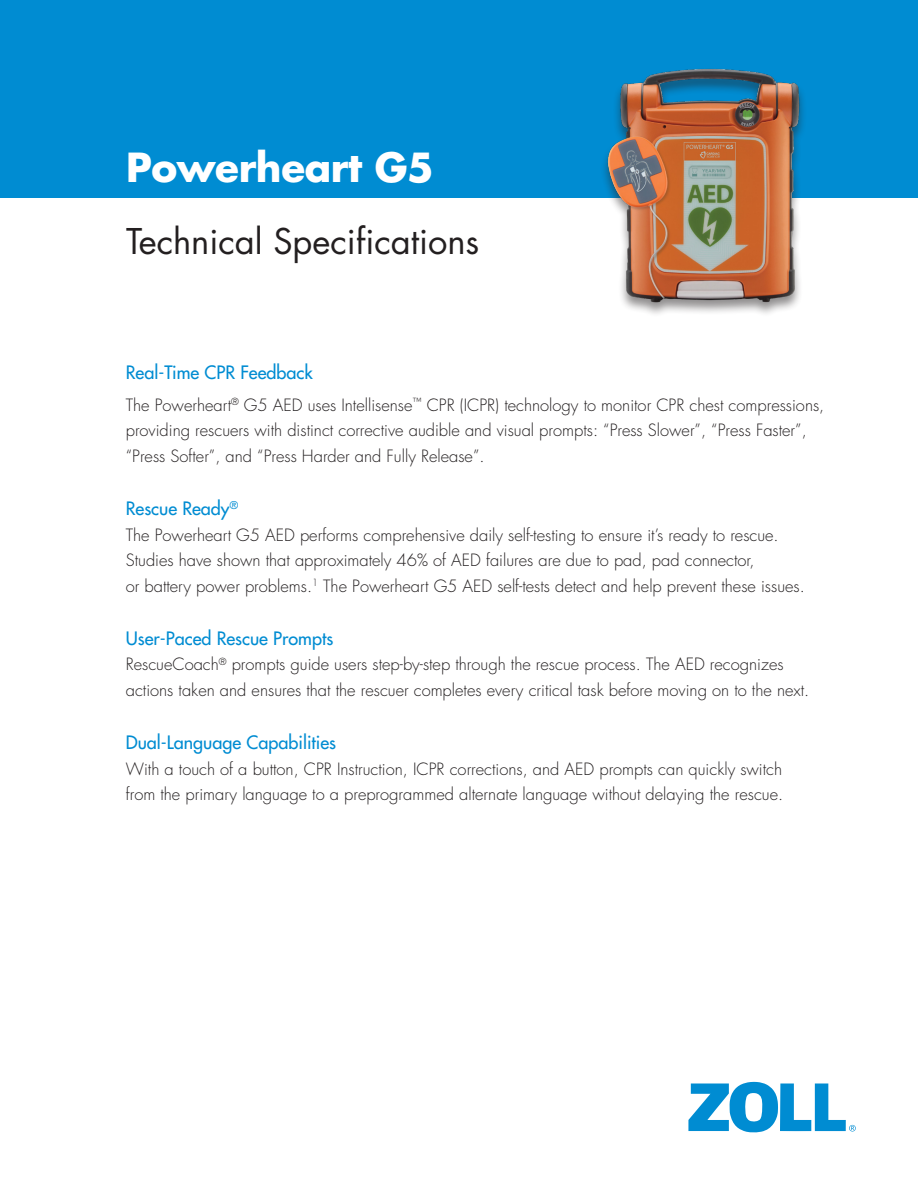
<style>
.page{position:relative;width:918px;height:1188px;background:#fff}
.page>*{position:absolute;margin:0;border:0;box-sizing:border-box;transform-origin:0 0}
.t1{font:700 39px "Futura Std";letter-spacing:-.01em;color:#fff}
.t2{font:34.5px "Futura Std";color:#231f20}
.t3{font:500 18px "Futura Std";color:#008cd2}
.body{font:300 16.5px/25.5px "Futura Std";color:#231f20}
</style>
<div class="page">
<div style="left:0;top:0;width:918px;height:197px;background:#008cd2"></div>
<svg style="left:688px;top:1082px;width:168px;height:50px"></svg>
<img style="left:581px;top:68px;width:242px;height:246px">
<p class="t1" style="left:126px;top:142px;width:310px">Powerheart G5</p>
<p class="t2" style="left:126px;top:219px;width:355px">Technical Specifications</p>
<h1 class="t3" style="left:126px;top:361px;width:189px">Real-Time CPR Feedback</h1>
<p class="body" style="left:126px;top:393px;width:700px">The Powerheart<sup>®</sup> G5 AED uses Intellisense<sup>™</sup> CPR (ICPR) technology to monitor CPR chest compressions, providing rescuers with distinct corrective audible and visual prompts: “Press Slower”, “Press Faster”, “Press Softer”, and “Press Harder and Fully Release”.</p>
<h1 class="t3" style="left:126px;top:497px;width:114px">Rescue Ready<sup>®</sup></h1>
<p class="body" style="left:126px;top:522px;width:681px">The Powerheart G5 AED performs comprehensive daily self-testing to ensure it’s ready to rescue.<br>Studies have shown that approximately 46% of AED failures are due to pad, pad connector,<br>or battery power problems.<sup>1</sup> The Powerheart G5 AED self-tests detect and help prevent these issues.</p>
<h1 class="t3" style="left:126px;top:627px;width:209px">User-Paced Rescue Prompts</h1>
<p class="body" style="left:126px;top:652px;width:685px">RescueCoach<sup>®</sup> prompts guide users step-by-step through the rescue process. The AED recognizes actions taken and ensures that the rescuer completes every critical task before moving on to the next.</p>
<h1 class="t3" style="left:126px;top:731px;width:212px">Dual-Language Capabilities</h1>
<p class="body" style="left:126px;top:756px;width:659px">With a touch of a button, CPR Instruction, ICPR corrections, and AED prompts can quickly switch from the primary language to a preprogrammed alternate language without delaying the rescue.</p>
</div>
